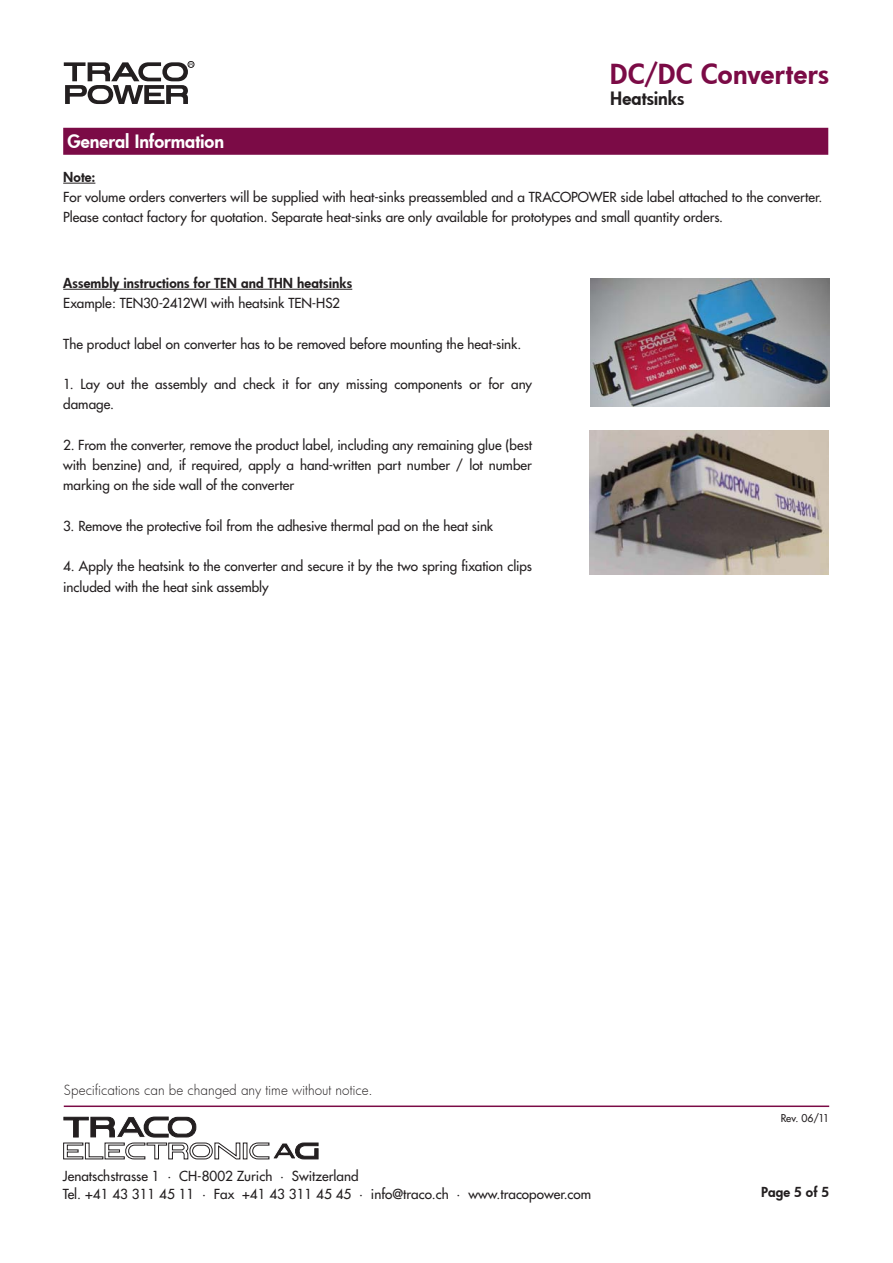
<style>
.page{position:relative;width:893px;height:1263px;background:#fff}
.page>*{position:absolute;margin:0;border:0;box-sizing:border-box;transform-origin:0 0}
.t1{font:800 27px "Futura";letter-spacing:.015em;color:#7b0b46}
.Liste_Titel_Heavy{font:800 18px "Futura";color:#fff}
.t2{font:800 18px "Futura";color:#231f20}
.Text_medium{font:13.5px/20.2px "Futura";color:#231f20}
.Text_medium-2{font:800 13.5px "Futura";letter-spacing:.005em;color:#231f20}
.t3{font:300 13.5px "Futura";color:#231f20}
.t4{font:10.5px "Futura";letter-spacing:-.005em;color:#231f20}
</style>
<div class="page">
<div style="left:188px;top:61px;width:6px;height:7px;border:1px solid #231f20;border-radius:50%"></div>
<svg style="left:64px;top:62px;width:129px;height:42px"></svg>
<hr style="left:64px;top:1105px;width:765px;height:2px;background:#7b0b46">
<svg style="left:63px;top:1116px;width:256px;height:44px"></svg>
<div style="left:63px;top:128px;width:765px;height:27px;background:#7b0b46"></div>
<img style="left:590px;top:279px;width:240px;height:128px">
<hr style="left:63px;top:183px;width:32px;height:1px;background:#231f20">
<hr style="left:63px;top:289px;width:289px;height:1px;background:#231f20">
<img style="left:590px;top:431px;width:239px;height:143px">
<p class="t1" style="left:610px;top:56px;width:220px">DC/DC Converters</p>
<p class="t2" style="left:610px;top:86px;width:76px">Heatsinks</p>
<p class="Liste_Titel_Heavy" style="left:67px;top:129px;width:158px">General Information</p>
<p class="Text_medium-2" style="left:63px;top:168px;width:34px">Note:</p>
<p class="Text_medium" style="left:63px;top:187px;width:761px">For volume orders converters will be supplied with heat-sinks preassembled and a TRACOPOWER side label attached to the converter.</p>
<p class="Text_medium" style="left:63px;top:207px;width:661px">Please contact factory for quotation. Separate heat-sinks are only available for prototypes and small quantity orders.</p>
<p class="Text_medium-2" style="left:63px;top:274px;width:291px">Assembly instructions for TEN and THN heatsinks</p>
<p class="Text_medium" style="left:63px;top:293px;width:278px">Example: TEN30-2412WI with heatsink TEN-HS2</p>
<p class="Text_medium" style="left:63px;top:334px;width:460px">The product label on converter has to be removed before mounting the heat-sink.</p>
<p class="Text_medium" style="left:63px;top:374px;width:470px">1. Lay out the assembly and check it for any missing components or for any damage.</p>
<p class="Text_medium" style="left:63px;top:435px;width:470px;text-align:justify">2. From the converter, remove the product label, including any remaining glue (best with benzine) and, if required, apply a hand-written part number / lot number marking on the side wall of the converter</p>
<p class="Text_medium" style="left:63px;top:516px;width:431px">3. Remove the protective foil from the adhesive thermal pad on the heat sink</p>
<p class="Text_medium" style="left:63px;top:556px;width:470px">4. Apply the heatsink to the converter and secure it by the two spring fixation clips included with the heat sink assembly</p>
<p class="t3" style="left:64px;top:1080px;width:310px">Specifications can be changed any time without notice.</p>
<p class="Text_medium" style="left:63px;top:1167px;width:530px;line-height:18px">Jenatschstrasse 1 · CH-8002 Zurich · Switzerland<br>Tel. +41 43 311 45 11 · Fax +41 43 311 45 45 · info@traco.ch · www.tracopower.com</p>
<p class="t4" style="left:781px;top:1112px;width:50px">Rev. 06/11</p>
<p class="Text_medium-2" style="left:761px;top:1182px;width:69px">Page 5 of 5</p>
</div>
